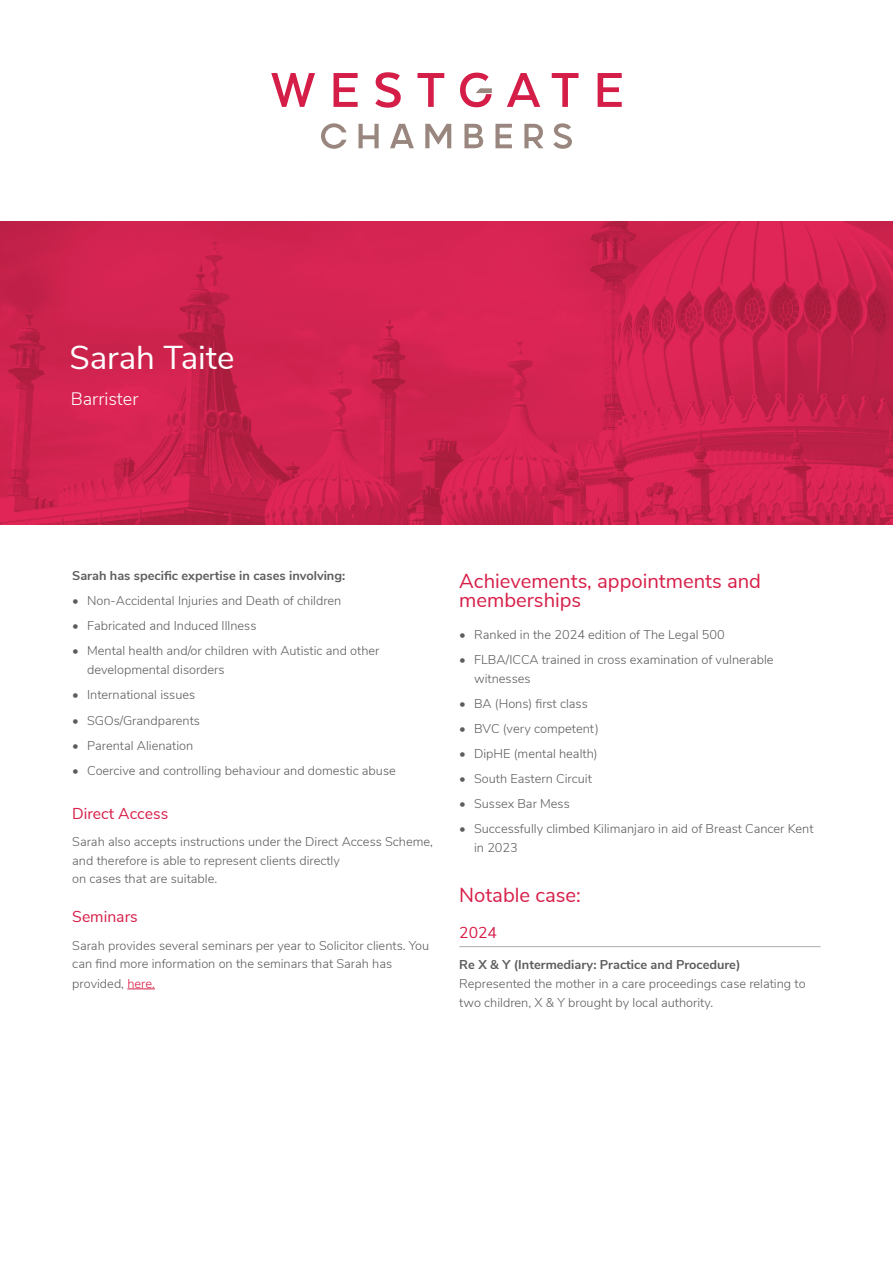
<style>
.page{position:relative;width:893px;height:1263px;background:#fff}
.page>*{position:absolute;margin:0;border:0;box-sizing:border-box;transform-origin:0 0}
.t1{font:33px "Nunito Sans";color:#fff}
.t2{font:20.25px/19.5px "Nunito Sans";color:#d71e48}
.t3{font:300 18px "Nunito Sans";color:#fff}
.t4{font:15.75px "Nunito Sans";color:#d71e48}
.t5{font:300 12.75px/18.8px "Nunito Sans";color:#5d5d5d}
.t6{font:700 12.75px "Nunito Sans";color:#5d5d5d}
.s1{color:#d71e48}
</style>
<div class="page">
<svg style="left:271px;top:73px;width:44px;height:34px"></svg>
<svg style="left:333px;top:73px;width:25px;height:34px"></svg>
<svg style="left:375px;top:72px;width:26px;height:36px"></svg>
<svg style="left:417px;top:73px;width:27px;height:34px"></svg>
<svg style="left:507px;top:73px;width:33px;height:34px"></svg>
<svg style="left:552px;top:73px;width:26px;height:34px"></svg>
<svg style="left:598px;top:73px;width:24px;height:34px"></svg>
<svg style="left:321px;top:123px;width:25px;height:26px"></svg>
<svg style="left:358px;top:124px;width:21px;height:24px"></svg>
<svg style="left:390px;top:124px;width:24px;height:24px"></svg>
<svg style="left:425px;top:124px;width:26px;height:24px"></svg>
<svg style="left:464px;top:124px;width:19px;height:24px"></svg>
<svg style="left:495px;top:124px;width:17px;height:24px"></svg>
<svg style="left:524px;top:124px;width:19px;height:24px"></svg>
<svg style="left:553px;top:123px;width:19px;height:26px"></svg>
<svg style="left:460px;top:73px;width:32px;height:34px"></svg>
<svg style="left:127px;top:988px;width:28px;height:1px"></svg>
<hr style="left:459px;top:946px;width:362px;height:1px;background:#aeaeae">
<svg style="left:0;top:221px;width:893px;height:304px;background:#cf224e"></svg>
<h1 class="t1" style="left:69px;top:333px;width:167px">Sarah Taite</h1>
<h3 class="t3" style="left:71px;top:385px;width:69px">Barrister</h3>
<p class="t6" style="left:72px;top:566px;width:274px">Sarah has specific expertise in cases involving:</p>
<p class="t5" style="left:72px;top:591px;width:271px">• Non-Accidental Injuries and Death of children</p>
<p class="t5" style="left:72px;top:616px;width:186px">• Fabricated and Induced Illness</p>
<p class="t5" style="left:87px;top:641px;width:294px;text-indent:-15px">• Mental health and/or children with Autistic and other developmental disorders</p>
<p class="t5" style="left:72px;top:685px;width:124px">• International issues</p>
<p class="t5" style="left:72px;top:710px;width:129px">• SGOs/Grandparents</p>
<p class="t5" style="left:72px;top:735px;width:123px">• Parental Alienation</p>
<p class="t5" style="left:72px;top:760px;width:325px">• Coercive and controlling behaviour and domestic abuse</p>
<p class="t4" style="left:72px;top:802px;width:97px">Direct Access</p>
<p class="t5" style="left:72px;top:831px;width:362px">Sarah also accepts instructions under the Direct Access Scheme, and therefore is able to represent clients directly<br>on cases that are suitable.</p>
<p class="t4" style="left:72px;top:905px;width:67px">Seminars</p>
<p class="t5" style="left:72px;top:935px;width:358px;line-height:19.2px">Sarah provides several seminars per year to Solicitor clients. You can find more information on the seminars that Sarah has provided, <span class="s1">here.</span></p>
<h2 class="t2" style="left:459px;top:570px;width:303px">Achievements, appointments and memberships</h2>
<p class="t5" style="left:459px;top:624px;width:267px">• Ranked in the 2024 edition of The Legal 500</p>
<p class="t5" style="left:474px;top:649px;width:301px;text-indent:-15px">• FLBA/ICCA trained in cross examination of vulnerable witnesses</p>
<p class="t5" style="left:459px;top:693px;width:130px">• BA (Hons) first class</p>
<p class="t5" style="left:459px;top:718px;width:141px">• BVC (very competent)</p>
<p class="t5" style="left:459px;top:743px;width:140px">• DipHE (mental health)</p>
<p class="t5" style="left:459px;top:768px;width:134px">• South Eastern Circuit</p>
<p class="t5" style="left:459px;top:794px;width:112px">• Sussex Bar Mess</p>
<p class="t5" style="left:474px;top:819px;width:341px;text-indent:-15px">• Successfully climbed Kilimanjaro in aid of Breast Cancer Kent in 2023</p>
<h2 class="t2" style="left:459px;top:884px;width:123px">Notable case:</h2>
<p class="t4" style="left:459px;top:921px;width:39px">2024</p>
<p class="t6" style="left:459px;top:955px;width:283px">Re X &amp; Y (Intermediary: Practice and Procedure)</p>
<p class="t5" style="left:459px;top:973px;width:348px">Represented the mother in a care proceedings case relating to two children, X &amp; Y brought by local authority.</p>
</div>
